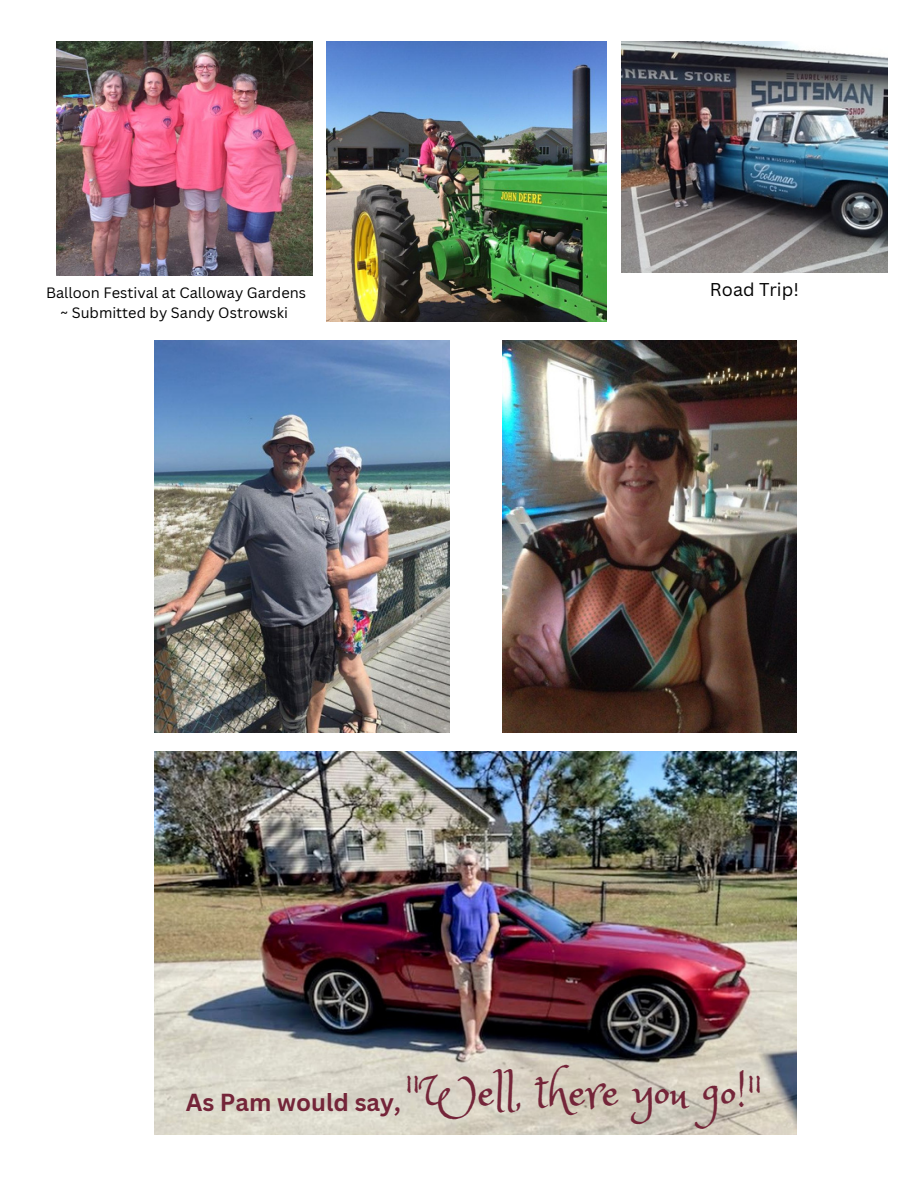
<style>
.page{position:relative;width:918px;height:1188px;background:#fff}
.page>*{position:absolute;margin:0;border:0;box-sizing:border-box;transform-origin:0 0}
.t1{font:48px "Princess Sofia";color:#742539}
.t2{font:700 24px "Canva Sans";color:#742539}
.t3{font:18px "Canva Sans";color:#000}
.t4{font:14.55px "Canva Sans";color:#000}
</style>
<div class="page">
<img style="left:154px;top:751px;width:643px;height:384px">
<img style="left:327px;top:42px;width:280px;height:280px">
<img style="left:502px;top:340px;width:295px;height:393px">
<img style="left:56px;top:42px;width:256px;height:234px">
<img style="left:154px;top:340px;width:295px;height:393px">
<img style="left:621px;top:42px;width:267px;height:230px">
<p class="t4" style="left:46px;top:283px;width:261px">Balloon Festival at Calloway Gardens</p>
<p class="t4" style="left:61px;top:303px;width:229px">~ Submitted by Sandy Ostrowski</p>
<p class="t3" style="left:710px;top:277px;width:90px">Road Trip!</p>
<p class="t1" style="left:405px;top:1061px;width:359px">"Well, there you go!"</p>
<p class="t2" style="left:186px;top:1085px;width:217px">As Pam would say,</p>
</div>
